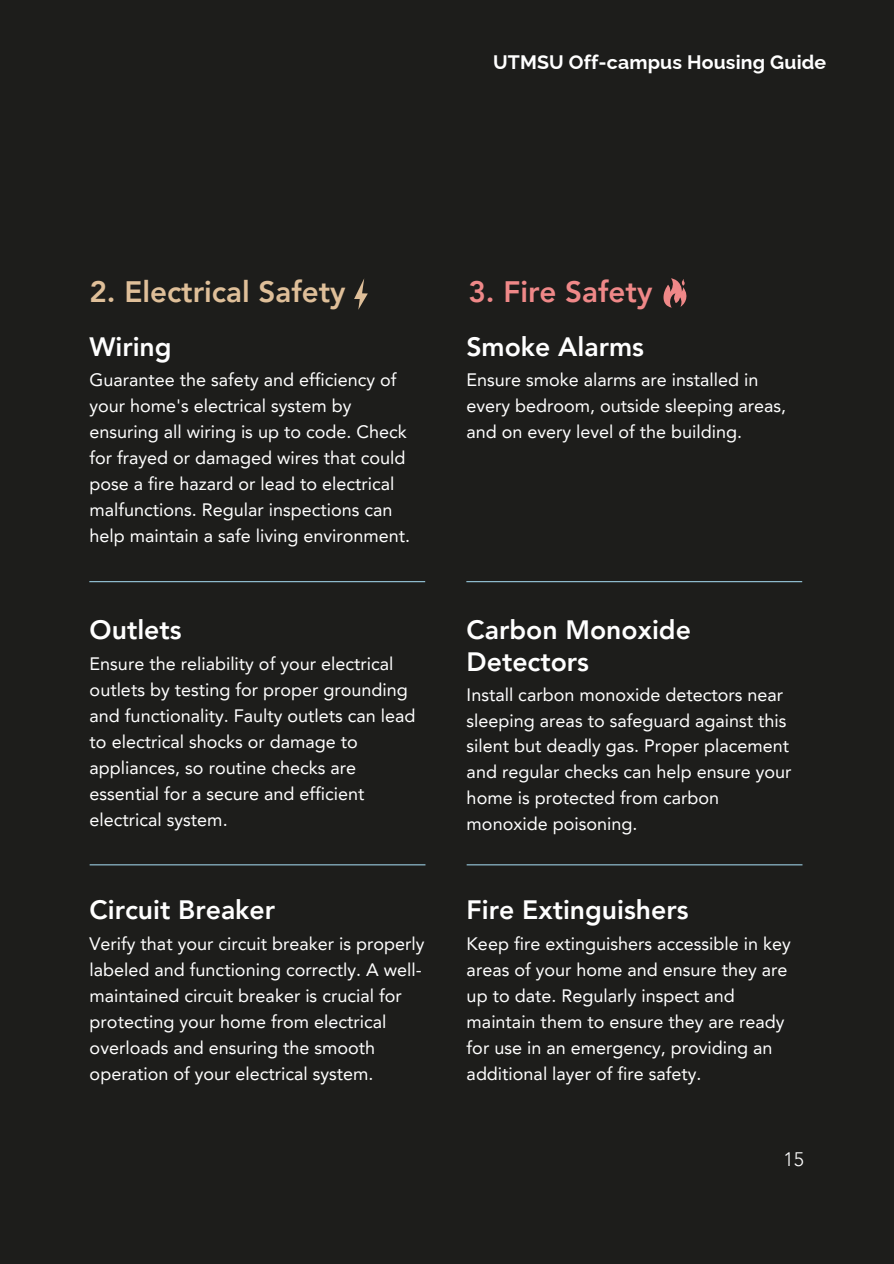
<style>
.page{position:relative;width:894px;height:1264px;background:#fff}
.page>*{position:absolute;margin:0;border:0;box-sizing:border-box;transform-origin:0 0}
.t1{font:800 29.55px "Avenir LT Pro";color:#dfbf99}
.t2{font:800 29.55px "Avenir LT Pro";color:#ef8888}
.t3{font:800 26.55px/31.5px "Avenir LT Pro";color:#fff}
.t4{font:700 19.5px "Raleway";letter-spacing:.01em;color:#fff}
.t5{font:300 19.5px "Avenir LT Pro";color:#fff}
.t6{font:18px/25.8px "Avenir LT Pro";color:#fff}
</style>
<div class="page">
<div style="left:0;top:0;width:893px;height:1263px;background:#1d1d1b"></div>
<hr style="left:89px;top:581px;width:336px;height:1px;background:#99cbdf">
<hr style="left:466px;top:581px;width:336px;height:1px;background:#99cbdf">
<hr style="left:90px;top:864px;width:335px;height:1px;background:#99cbdf">
<hr style="left:466px;top:864px;width:336px;height:1px;background:#99cbdf">
<svg style="left:354px;top:278px;width:13px;height:32px"></svg>
<svg style="left:663px;top:278px;width:24px;height:29px"></svg>
<p class="t4" style="left:493px;top:51px;width:334px">UTMSU Off-campus Housing Guide</p>
<p class="t1" style="left:89px;top:279px;width:258px">2. Electrical Safety</p>
<p class="t2" style="left:468px;top:279px;width:185px">3. Fire Safety</p>
<h3 class="t3" style="left:89px;top:333px;width:84px">Wiring</h3>
<h1 class="t3" style="left:466px;top:333px;width:179px">Smoke Alarms</h1>
<h2 class="t6" style="left:89px;top:369px;width:322px">Guarantee the safety and efficiency of your home's electrical system by ensuring all wiring is up to code. Check for frayed or damaged wires that could pose a fire hazard or lead to electrical malfunctions. Regular inspections can help maintain a safe living environment.</h2>
<p class="t6" style="left:466px;top:369px;width:321px">Ensure smoke alarms are installed in every bedroom, outside sleeping areas, and on every level of the building.</p>
<h2 class="t3" style="left:90px;top:616px;width:93px">Outlets</h2>
<p class="t3" style="left:466px;top:616px;width:226px">Carbon Monoxide<br>Detectors</p>
<p class="t6" style="left:90px;top:653px;width:327px">Ensure the reliability of your electrical outlets by testing for proper grounding and functionality. Faulty outlets can lead to electrical shocks or damage to appliances, so routine checks are essential for a secure and efficient electrical system.</p>
<h2 class="t6" style="left:466px;top:683px;width:326px">Install carbon monoxide detectors near sleeping areas to safeguard against this silent but deadly gas. Proper placement and regular checks can help ensure your home is protected from carbon monoxide poisoning.</h2>
<p class="t3" style="left:90px;top:896px;width:187px">Circuit Breaker</p>
<h1 class="t6" style="left:90px;top:932px;width:336px">Verify that your circuit breaker is properly labeled and functioning correctly. A well&shy;maintained circuit breaker is crucial for protecting your home from electrical overloads and ensuring the smooth operation of your electrical system.</h1>
<p class="t3" style="left:466px;top:896px;width:223px">Fire Extinguishers</p>
<p class="t6" style="left:466px;top:932px;width:325px">Keep fire extinguishers accessible in key areas of your home and ensure they are up to date. Regularly inspect and maintain them to ensure they are ready for use in an emergency, providing an additional layer of fire safety.</p>
<h2 class="t5" style="left:783px;top:1151px;width:22px">15</h2>
</div>
